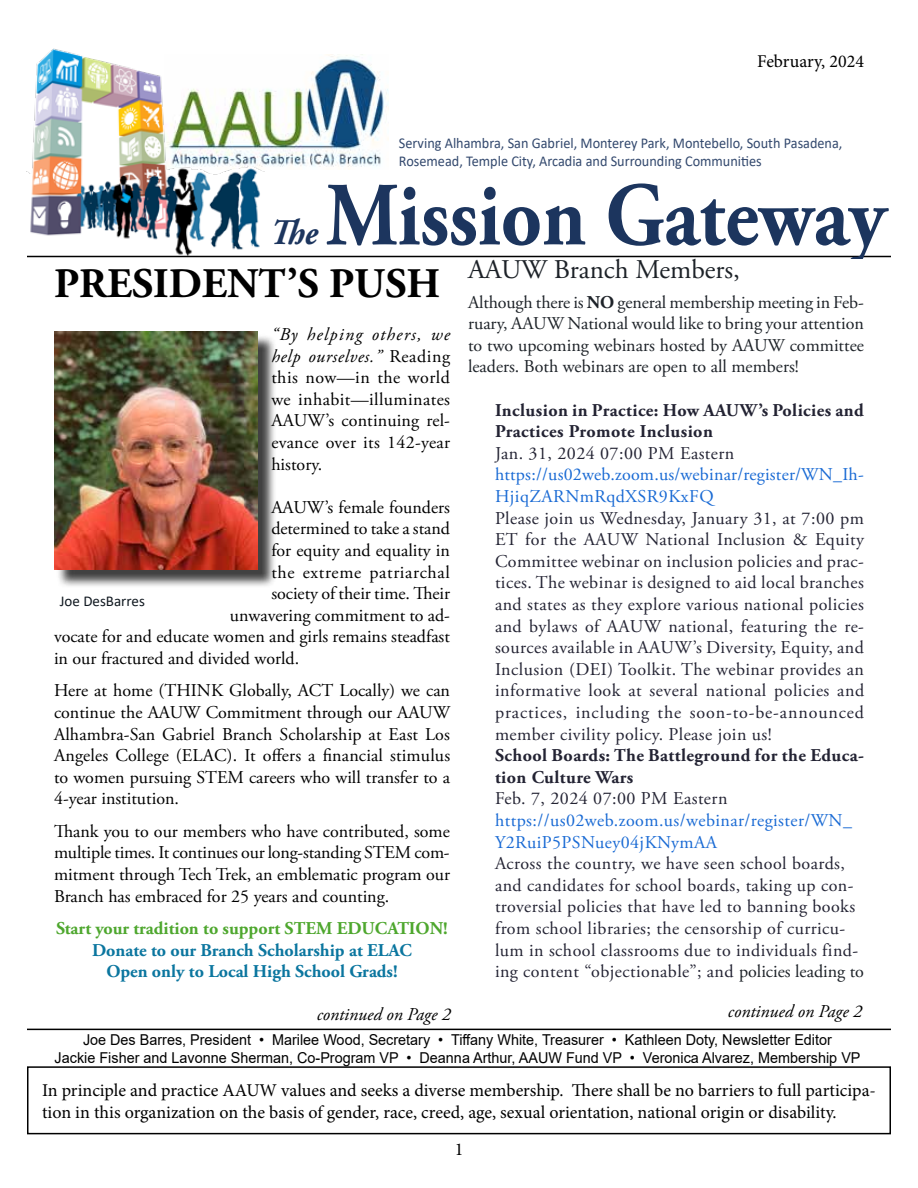
<style>
.page{position:relative;width:918px;height:1188px;background:#fff}
.page>*{position:absolute;margin:0;border:0;box-sizing:border-box;transform-origin:0 0}
.t1{font:700 90px "Adobe Garamond Pro";color:#1c355e;scale:.89 1}
.t2{font:700 42px "Adobe Garamond Pro";color:#000}
.t3{font:italic 700 36px "Adobe Garamond Pro";color:#1c355e;scale:.92 1}
.t4{font:27px "Adobe Garamond Pro";color:#1d2228}
.t5{font:18px/21.6px "Adobe Garamond Pro";letter-spacing:.025em;color:#232333;text-align:justify}
.t6{font:18px/21.6px "Adobe Garamond Pro";color:#000;text-align:justify}
.t7{font:18px/21.6px "Minion Pro";color:#000}
.t8{font:18px/21.6px "Adobe Garamond Pro";color:#1d2228;text-align:justify}
.t9{font:18px/21.6px "Adobe Garamond Pro";letter-spacing:.025em;color:#196ad4}
.t10{font:700 18px/21.6px "Adobe Garamond Pro";letter-spacing:.025em;color:#232333}
.t11{font:700 18px/21.6px "Adobe Garamond Pro";color:#0b769f;text-align:center}
.t12{font:700 18px "Adobe Garamond Pro";color:#4ea72e}
.t13{font:italic 18px "Adobe Garamond Pro";color:#000}
.t14{font:18px "Adobe Garamond Pro";letter-spacing:.035em;color:#000}
.t15{font:15px/18px "Arial";color:#000;text-align:center;scale:.96 1}
.t16{font:15px/18px "Calibri";color:#33496e;scale:.95 1}
.t17{font:15px "Calibri";color:#101820}
.s1{font-weight:700}
.s2{color:#1d2228}
.s3{font-style:italic}
</style>
<div class="page">
<div style="left:56px;top:334px;width:221px;height:254px;background:#000;opacity:.75"></div>
<img style="left:54px;top:332px;width:204px;height:238px">
<img style="left:264px;top:55px;width:124px;height:112px">
<img style="left:26px;top:48px;width:238px;height:210px">
<hr style="left:27px;top:256px;width:864px;height:1px;background:#000">
<div style="left:27px;top:1066px;width:864px;height:68px;border:2px solid #000"></div>
<hr style="left:27px;top:1029px;width:864px;height:1px;background:#000">
<p class="t7" style="left:757px;top:51px;width:108px">February, 2024</p>
<p class="t16" style="left:399px;top:134px;width:468px">Serving Alhambra, San Gabriel, Monterey Park, Montebello, South Pasadena,<br>Rosemead, Temple City, Arcadia and Surrounding Communities</p>
<h1 class="t1" style="left:326px;top:163px;width:631px">Mission Gateway</h1>
<h3 class="t3" style="left:270px;top:212px;width:53px">The</h3>
<h3 class="t4" style="left:468px;top:254px;width:273px">AAUW Branch Members,</h3>
<p class="t8" style="left:468px;top:292px;width:398px">Although there is <span class="s1">NO</span> general membership meeting in Feb&shy;ruary, AAUW National would like to bring your attention to two upcoming webinars hosted by AAUW committee leaders. Both webinars are open to all members!</p>
<p class="t10" style="left:495px;top:399px;width:370px">Inclusion in Practice: How AAUW’s Policies and<br>Practices Promote Inclusion</p>
<p class="t5" style="left:495px;top:443px;width:241px">Jan. 31, 2024 07:00 PM Eastern</p>
<p class="t9" style="left:495px;top:464px;width:370px">https://us02web.zoom.us/webinar/register/WN_Ih-<br>HjiqZARNmRqdXSR9KxFQ</p>
<p class="t5" style="left:495px;top:508px;width:371px">Please join us Wednesday, January 31, at 7:00 pm ET for the AAUW National Inclusion &amp; Equity Committee webinar on inclusion policies and prac&shy;tices. The webinar is designed to aid local branches and states as they explore various national policies and bylaws of AAUW national, featuring the re&shy;sources available in AAUW’s Diversity, Equity, and Inclusion (DEI) Toolkit. The webinar provides an informative look at several national policies and practices, including the soon-to-be-announced member civility policy. Please join us!</p>
<p class="t10" style="left:495px;top:745px;width:370px">School Boards: The Battleground for the Educa&shy;tion Culture Wars</p>
<p class="t5" style="left:495px;top:788px;width:234px">Feb. 7, 2024 07:00 PM Eastern</p>
<p class="t9" style="left:495px;top:810px;width:359px">https://us02web.zoom.us/webinar/register/WN_<br>Y2RuiP5PSNuey04jKNymAA</p>
<p class="t5" style="left:495px;top:853px;width:370px;text-align:left">Across the country, we have seen school boards, and candidates for school boards, taking up con&shy;troversial policies that have led to banning books from school libraries; the censorship of curricu&shy;lum in school classrooms due to individuals find&shy;ing content “objectionable”; and <span class="s2">policies leading to</span></p>
<h2 class="t2" style="left:54px;top:259px;width:388px">PRESIDENT’S PUSH</h2>
<p class="t6" style="left:271px;top:324px;width:180px"><span class="s3">“By helping others, we help ourselves.”</span> Reading this now—in the world we inhabit—illuminates AAUW’s continuing rel&shy;evance over its 142-year history.</p>
<p class="t6" style="left:271px;top:497px;width:180px">AAUW’s female founders</p>
<p class="t6" style="left:271px;top:519px;width:180px">determined to take a stand</p>
<p class="t6" style="left:271px;top:540px;width:180px">for equity and equality in</p>
<p class="t14" style="left:271px;top:561px;width:180px">the extreme patriarchal</p>
<p class="t6" style="left:271px;top:583px;width:180px">society of their time. Their</p>
<p class="t6" style="left:230px;top:605px;width:222px">unwavering commitment to ad-</p>
<p class="t6" style="left:54px;top:627px;width:397px">vocate for and educate women and girls remains steadfast</p>
<p class="t6" style="left:54px;top:648px;width:247px">in our fractured and divided world.</p>
<p class="t6" style="left:54px;top:681px;width:398px">Here at home (THINK Globally, ACT Locally) we can continue the AAUW Commitment through our AAUW Alhambra-San Gabriel Branch Scholarship at East Los Angeles College (ELAC). It offers a financial stimulus to women pursuing STEM careers who will transfer to a 4-year institution.</p>
<p class="t6" style="left:54px;top:821px;width:397px">Thank you to our members who have contributed, some multiple times. It continues our long-standing STEM com&shy;mitment through Tech Trek, an emblematic program our Branch has embraced for 25 years and counting.</p>
<p class="t12" style="left:56px;top:918px;width:393px">Start your tradition to support STEM EDUCATION!</p>
<p class="t11" style="left:92px;top:939px;width:321px">Donate to our Branch Scholarship at ELAC<br>Open only to Local High School Grads!</p>
<p class="t17" style="left:60px;top:591px;width:87px">Joe DesBarres</p>
<p class="t13" style="left:317px;top:1004px;width:136px">continued on Page 2</p>
<p class="t13" style="left:728px;top:1000px;width:136px">continued on Page 2</p>
<p class="t15" style="left:55px;top:1030px;width:841px">Joe Des Barres, President • Marilee Wood, Secretary • Tiffany White, Treasurer • Kathleen Doty, Newsletter Editor<br>Jackie Fisher and Lavonne Sherman, Co-Program VP • Deanna Arthur, AAUW Fund VP • Veronica Alvarez, Membership VP</p>
<p class="t7" style="left:42px;top:1080px;width:836px">In principle and practice AAUW values and seeks a diverse membership. There shall be no barriers to full participa&shy;tion in this organization on the basis of gender, race, creed, age, sexual orientation, national origin or disability.</p>
<p class="t7" style="left:455px;top:1138px;width:10px">1</p>
</div>
